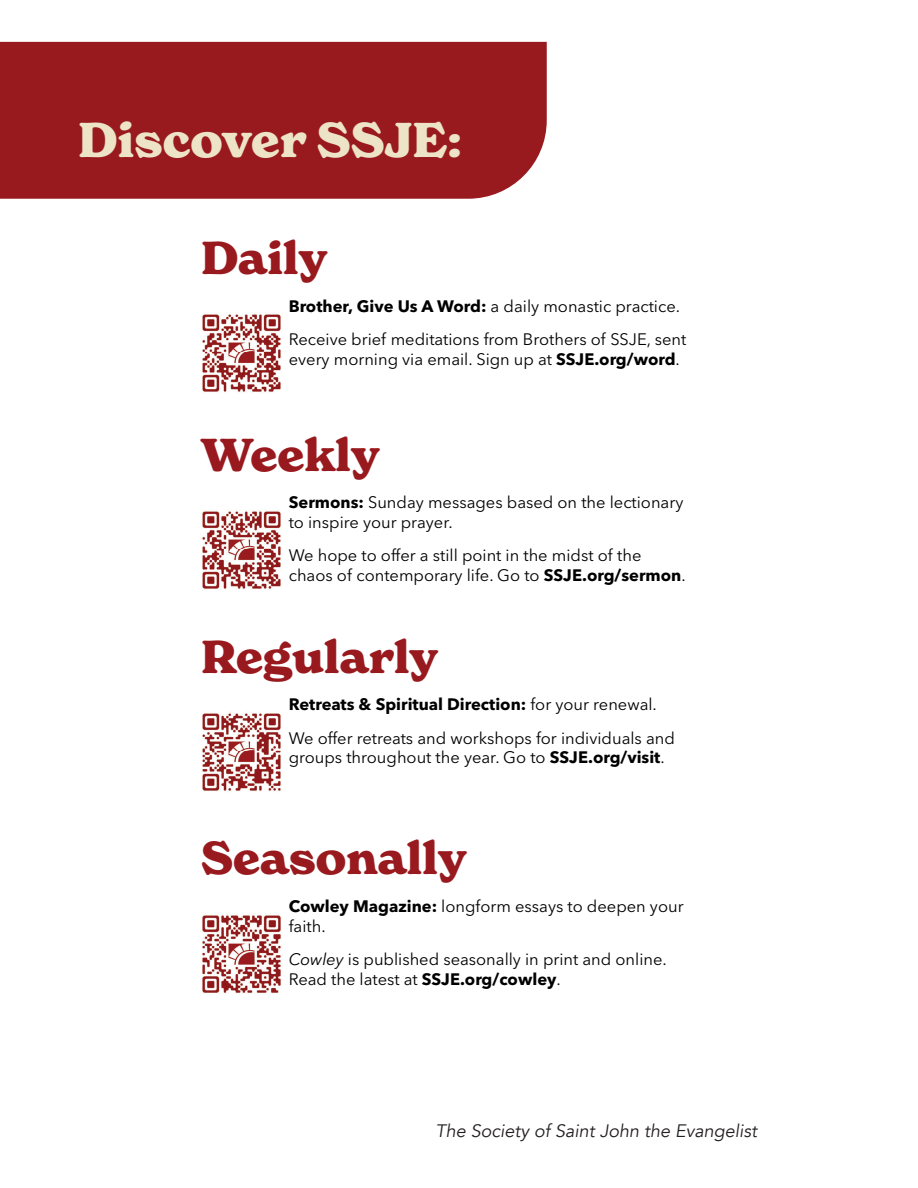
<style>
.page{position:relative;width:918px;height:1188px;background:#fff}
.page>*{position:absolute;margin:0;border:0;box-sizing:border-box;transform-origin:0 0}
.t1{font:700 47.7px "New Spirit";color:#ede3c7}
.t2{font:700 45px "New Spirit";color:#991a1e}
.t3{font:italic 18px "Avenir";color:#231f20}
.t4{font:16.5px/19.8px "Avenir Next LT Pro";color:#000}
.s1{font-weight:700}
.s2{font-style:italic}
</style>
<div class="page">
<img style="left:202px;top:915px;width:79px;height:78px">
<img style="left:202px;top:713px;width:79px;height:78px">
<img style="left:202px;top:511px;width:79px;height:78px">
<img style="left:202px;top:314px;width:79px;height:78px">
<div style="left:0;top:42px;width:547px;height:157px;background:#991a1e"></div>
<h1 class="t1" style="left:78px;top:111px;width:385px">Discover SSJE:</h1>
<h2 class="t2" style="left:201px;top:230px;width:128px">Daily</h2>
<p class="t4" style="left:289px;top:289px;width:399px;line-height:33.3px"><span class="s1">Brother, Give Us A Word:</span> a daily monastic practice.<br>Receive brief meditations from Brothers of SSJE, sent</p>
<p class="t4" style="left:289px;top:349px;width:393px">every morning via email. Sign up at <span class="s1">SSJE.org/word</span>.</p>
<h2 class="t2" style="left:201px;top:427px;width:180px">Weekly</h2>
<p class="t4" style="left:289px;top:493px;width:396px"><span class="s1">Sermons:</span> Sunday messages based on the lectionary to inspire your prayer.</p>
<p class="t4" style="left:289px;top:546px;width:398px">We hope to offer a still point in the midst of the chaos of contemporary life. Go to <span class="s1">SSJE.org/sermon</span>.</p>
<h2 class="t2" style="left:201px;top:629px;width:239px">Regularly</h2>
<p class="t4" style="left:289px;top:688px;width:388px;line-height:33.3px"><span class="s1">Retreats &amp; Spiritual Direction:</span> for your renewal.<br>We offer retreats and workshops for individuals and</p>
<p class="t4" style="left:289px;top:748px;width:377px">groups throughout the year. Go to <span class="s1">SSJE.org/visit</span>.</p>
<h2 class="t2" style="left:201px;top:831px;width:267px">Seasonally</h2>
<p class="t4" style="left:289px;top:897px;width:396px"><span class="s1">Cowley Magazine:</span> longform essays to deepen your faith.</p>
<p class="t4" style="left:289px;top:950px;width:380px"><span class="s2">Cowley</span> is published seasonally in print and online.<br>Read the latest at <span class="s1">SSJE.org/cowley</span>.</p>
<p class="t3" style="left:435px;top:1120px;width:323px">The Society of Saint John the Evangelist</p>
</div>
